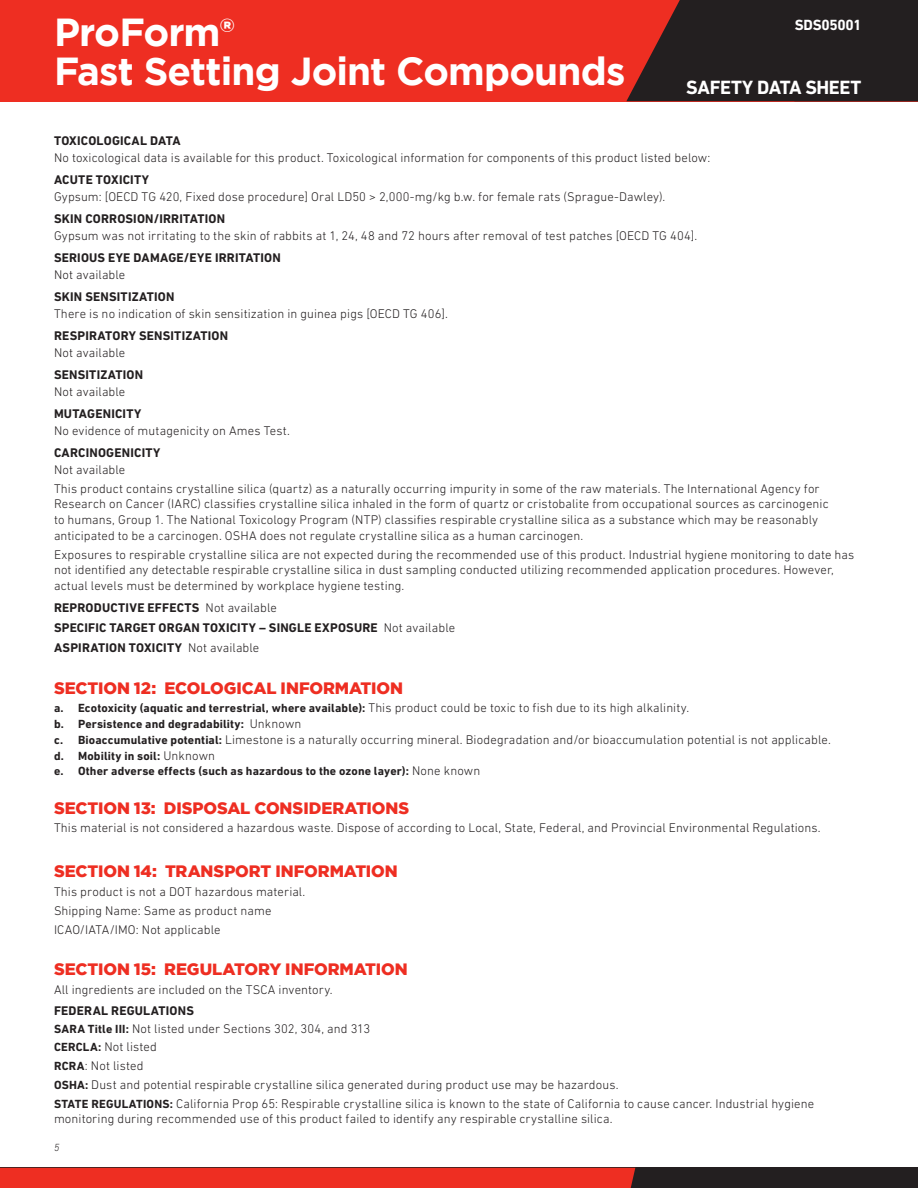
<style>
.page{position:relative;width:918px;height:1188px;background:#fff}
.page>*{position:absolute;margin:0;border:0;box-sizing:border-box;transform-origin:0 0}
.Headline_Large{font:700 39px "Gotham";letter-spacing:-.02em;color:#fff}
.Masthead_Title{font:700 19.5px "DIN Next LT Pro";letter-spacing:-.02em;color:#fff}
.Headline_small{font:900 16.5px "Gotham";letter-spacing:-.005em;color:#ee2e22}
.Masthead_Title-2{font:700 15px "DIN Next LT Pro";letter-spacing:-.015em;color:#fff}
.Regular_Text{font:300 12.75px/15.8px "DIN Next LT Pro";letter-spacing:.01em;color:#231f20}
.subtitle{font:700 12.75px "DIN Next LT Pro";letter-spacing:.015em;color:#231f20}
.t1{font:700 12px "DIN Next LT Pro";letter-spacing:.015em;color:#231f20}
.PAGE_NUMBERS{font:italic 300 10.5px "DIN Next LT Pro";color:#231f20}
.s1{font-weight:300}
.s2{font-weight:300;font-size:12.75px}
.s3{font-weight:700;font-size:12px}
</style>
<div class="page">
<div style="left:0;top:0;width:918px;height:101px;background:#ee2e22"></div>
<div style="left:0;top:1168px;width:918px;height:20px;background:#231f20"></div>
<div style="left:0;top:1168px;width:635px;height:20px;background:#ee2e22"></div>
<svg style="left:626px;top:0;width:292px;height:101px;background:#352020"></svg>
<p class="Headline_Large" style="left:54px;top:10px;width:182px">ProForm®</p>
<p class="Headline_Large" style="left:54px;top:49px;width:573px">Fast Setting Joint Compounds</p>
<p class="Masthead_Title-2" style="left:795px;top:16px;width:68px">SDS05001</p>
<p class="Masthead_Title" style="left:686px;top:76px;width:177px">SAFETY DATA SHEET</p>
<p class="subtitle" style="left:54px;top:133px;width:128px">TOXICOLOGICAL DATA</p>
<p class="Regular_Text" style="left:54px;top:149px;width:658px">No toxicological data is available for this product. Toxicological information for components of this product listed below:</p>
<p class="subtitle" style="left:54px;top:172px;width:97px">ACUTE TOXICITY</p>
<p class="Regular_Text" style="left:54px;top:188px;width:613px">Gypsum: [OECD TG 420, Fixed dose procedure] Oral LD50 &gt; 2,000-mg/kg b.w. for female rats (Sprague-Dawley).</p>
<p class="subtitle" style="left:54px;top:211px;width:173px">SKIN CORROSION/IRRITATION</p>
<p class="Regular_Text" style="left:54px;top:227px;width:645px">Gypsum was not irritating to the skin of rabbits at 1, 24, 48 and 72 hours after removal of test patches [OECD TG 404].</p>
<p class="subtitle" style="left:54px;top:250px;width:228px">SERIOUS EYE DAMAGE/EYE IRRITATION</p>
<p class="Regular_Text" style="left:54px;top:266px;width:73px">Not available</p>
<p class="subtitle" style="left:54px;top:289px;width:122px">SKIN SENSITIZATION</p>
<p class="Regular_Text" style="left:54px;top:305px;width:395px">There is no indication of skin sensitization in guinea pigs [OECD TG 406].</p>
<p class="subtitle" style="left:54px;top:328px;width:176px">RESPIRATORY SENSITIZATION</p>
<p class="Regular_Text" style="left:54px;top:344px;width:73px">Not available</p>
<p class="subtitle" style="left:54px;top:367px;width:91px">SENSITIZATION</p>
<p class="Regular_Text" style="left:54px;top:383px;width:73px">Not available</p>
<p class="subtitle" style="left:54px;top:406px;width:89px">MUTAGENICITY</p>
<p class="Regular_Text" style="left:54px;top:422px;width:237px">No evidence of mutagenicity on Ames Test.</p>
<p class="subtitle" style="left:54px;top:445px;width:108px">CARCINOGENICITY</p>
<p class="Regular_Text" style="left:54px;top:461px;width:73px">Not available</p>
<p class="Regular_Text" style="left:54px;top:480px;width:776px">This product contains crystalline silica (quartz) as a naturally occurring impurity in some of the raw materials. The International Agency for Research on Cancer (IARC) classifies crystalline silica inhaled in the form of quartz or cristobalite from occupational sources as carcinogenic to humans, Group 1. The National Toxicology Program (NTP) classifies respirable crystalline silica as a substance which may be reasonably anticipated to be a carcinogen. OSHA does not regulate crystalline silica as a human carcinogen.</p>
<p class="Regular_Text" style="left:54px;top:546px;width:802px">Exposures to respirable crystalline silica are not expected during the recommended use of this product. Industrial hygiene monitoring to date has not identified any detectable respirable crystalline silica in dust sampling conducted utilizing recommended application procedures. However, actual levels must be determined by workplace hygiene testing.</p>
<p class="subtitle" style="left:54px;top:600px;width:224px">REPRODUCTIVE EFFECTS <span class="s1">Not available</span></p>
<p class="subtitle" style="left:54px;top:620px;width:403px">SPECIFIC TARGET ORGAN TOXICITY – SINGLE EXPOSURE <span class="s1">Not available</span></p>
<p class="subtitle" style="left:54px;top:641px;width:207px">ASPIRATION TOXICITY <span class="s1">Not available</span></p>
<p class="Headline_small" style="left:54px;top:678px;width:351px">SECTION 12: ECOLOGICAL INFORMATION</p>
<p class="t1" style="left:54px;top:701px;width:637px">a. Ecotoxicity (aquatic and terrestrial, where available): <span class="s2">This product could be toxic to fish due to its high alkalinity.</span></p>
<p class="t1" style="left:54px;top:717px;width:249px">b. Persistence and degradability: <span class="s2">Unknown</span></p>
<p class="Regular_Text" style="left:54px;top:731px;width:778px"><span class="s3">c. Bioaccumulative potential:</span> Limestone is a naturally occurring mineral. Biodegradation and/or bioaccumulation potential is not applicable.</p>
<p class="t1" style="left:54px;top:748px;width:163px">d. Mobility in soil: <span class="s2">Unknown</span></p>
<p class="t1" style="left:54px;top:764px;width:428px">e. Other adverse effects (such as hazardous to the ozone layer): <span class="s2">None known</span></p>
<p class="Headline_small" style="left:54px;top:798px;width:357px">SECTION 13: DISPOSAL CONSIDERATIONS</p>
<p class="Regular_Text" style="left:54px;top:820px;width:768px">This material is not considered a hazardous waste. Dispose of according to Local, State, Federal, and Provincial Environmental Regulations.</p>
<p class="Headline_small" style="left:54px;top:862px;width:345px">SECTION 14: TRANSPORT INFORMATION</p>
<p class="Regular_Text" style="left:54px;top:884px;width:253px">This product is not a DOT hazardous material.</p>
<p class="Regular_Text" style="left:54px;top:902px;width:219px">Shipping Name: Same as product name</p>
<p class="Regular_Text" style="left:54px;top:921px;width:168px">ICAO/IATA/IMO: Not applicable</p>
<p class="Headline_small" style="left:54px;top:959px;width:355px">SECTION 15: REGULATORY INFORMATION</p>
<p class="Regular_Text" style="left:54px;top:981px;width:280px">All ingredients are included on the TSCA inventory.</p>
<p class="subtitle" style="left:54px;top:1004px;width:141px">FEDERAL REGULATIONS</p>
<p class="Regular_Text" style="left:54px;top:1020px;width:318px"><span class="s3">SARA Title III:</span> Not listed under Sections 302, 304, and 313</p>
<p class="Regular_Text" style="left:54px;top:1039px;width:105px"><span class="s3">CERCLA:</span> Not listed</p>
<p class="Regular_Text" style="left:54px;top:1058px;width:91px"><span class="s3">RCRA</span>: Not listed</p>
<p class="Regular_Text" style="left:54px;top:1076px;width:566px"><span class="s3">OSHA:</span> Dust and potential respirable crystalline silica generated during product use may be hazardous.</p>
<p class="Regular_Text" style="left:54px;top:1095px;width:762px"><span class="s3">STATE REGULATIONS:</span> California Prop 65: Respirable crystalline silica is known to the state of California to cause cancer. Industrial hygiene monitoring during recommended use of this product failed to identify any respirable crystalline silica.</p>
<p class="PAGE_NUMBERS" style="left:54px;top:1141px;width:7px">5</p>
</div>
